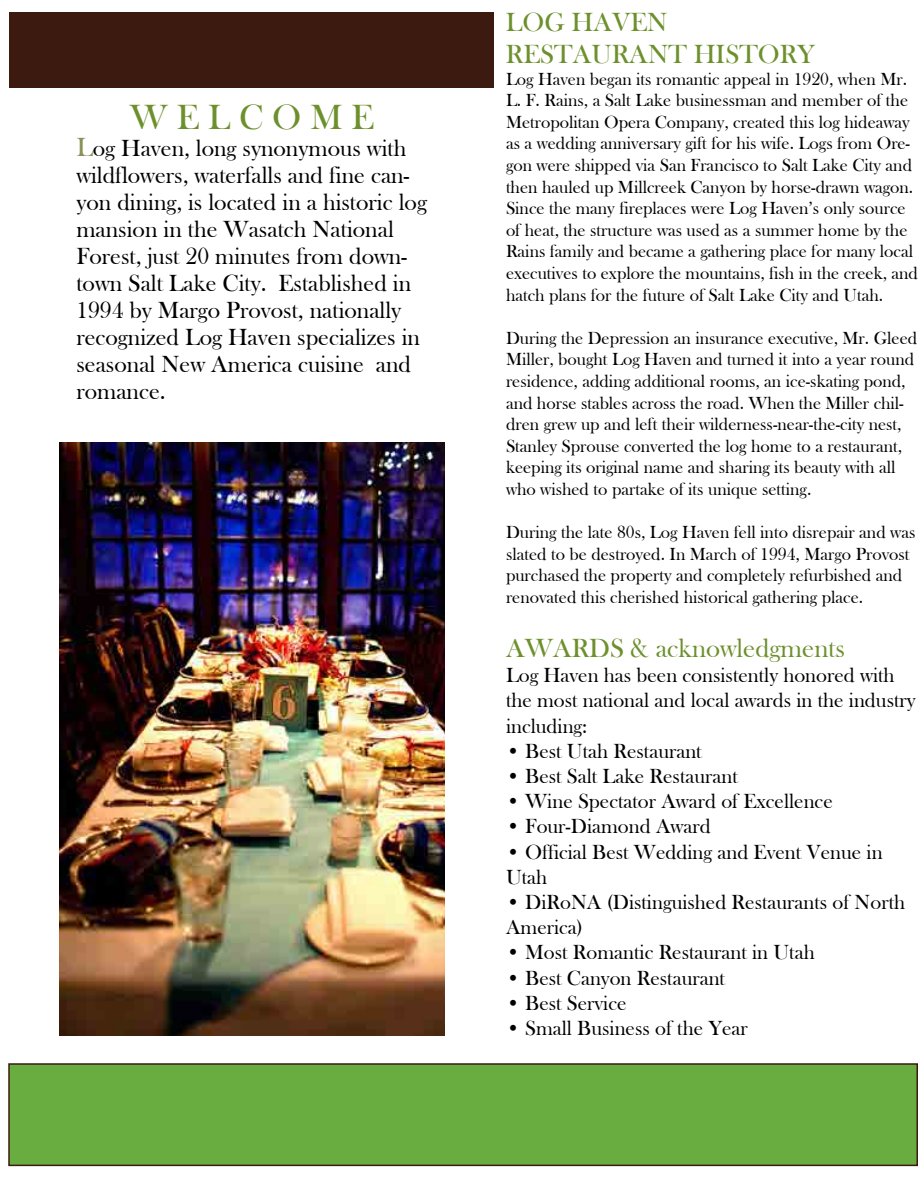
<style>
.page{position:relative;width:918px;height:1188px;background:#fff}
.page>*{position:absolute;margin:0;border:0;box-sizing:border-box;transform-origin:0 0}
.t1{font:36px "Bask Old Face";color:#6d902c}
.t2{font:27px/32.4px "Bask Old Face";color:#6d902c}
.t3{font:24px/27px "Bask Old Face";color:#000}
.t4{font:21px/25.2px "Bask Old Face";color:#000}
.t5{font:18px/21.6px "Bask Old Face";color:#000}
.s1{font-size:27px;color:#8c9057}
</style>
<div class="page">
<img style="left:59px;top:442px;width:386px;height:593px">
<div style="left:10px;top:12px;width:484px;height:75px;background:#3c1a10"></div>
<div style="left:9px;top:1064px;width:908px;height:101px;background:#69ad41"></div>
<div style="left:8px;top:1063px;width:910px;height:103px;border:2px solid #3c1a10"></div>
<h1 class="t1" style="left:130px;top:97px;width:246px">W E L C O M E</h1>
<p class="t3" style="left:76px;top:135px;width:352px"><span class="s1">L</span>og Haven, long synonymous with wildflowers, waterfalls and fine can&shy;yon dining, is located in a historic log mansion in the Wasatch National<br>Forest, just 20 minutes from down&shy;town Salt Lake City. Established in<br>1994 by Margo Provost, nationally recognized Log Haven specializes in seasonal New America cuisine and romance.</p>
<h2 class="t2" style="left:506px;top:6px;width:310px">LOG HAVEN restaurant history</h2>
<p class="t5" style="left:506px;top:68px;width:414px">Log Haven began its romantic appeal in 1920, when Mr.<br>L. F. Rains, a Salt Lake businessman and member of the Metropolitan Opera Company, created this log hideaway as a wedding anniversary gift for his wife. Logs from Ore&shy;gon were shipped via San Francisco to Salt Lake City and then hauled up Millcreek Canyon by horse-drawn wagon.<br>Since the many fireplaces were Log Haven’s only source of heat, the structure was used as a summer home by the Rains family and became a gathering place for many local executives to explore the mountains, fish in the creek, and hatch plans for the future of Salt Lake City and Utah.</p>
<p class="t5" style="left:506px;top:327px;width:413px">During the Depression an insurance executive, Mr. Gleed Miller, bought Log Haven and turned it into a year round residence, adding additional rooms, an ice-skating pond, and horse stables across the road. When the Miller chil&shy;dren grew up and left their wilderness-near-the-city nest, Stanley Sprouse converted the log home to a restaurant, keeping its original name and sharing its beauty with all who wished to partake of its unique setting.</p>
<p class="t5" style="left:506px;top:522px;width:411px">During the late 80s, Log Haven fell into disrepair and was slated to be destroyed. In March of 1994, Margo Provost purchased the property and completely refurbished and renovated this cherished historical gathering place.</p>
<h2 class="t2" style="left:506px;top:632px;width:341px">AWARDS &amp; acknowledgments</h2>
<p class="t4" style="left:506px;top:663px;width:411px">Log Haven has been consistently honored with the most national and local awards in the industry including:</p>
<p class="t4" style="left:506px;top:739px;width:197px">• Best Utah Restaurant</p>
<p class="t4" style="left:506px;top:764px;width:233px">• Best Salt Lake Restaurant</p>
<p class="t4" style="left:506px;top:789px;width:328px">• Wine Spectator Award of Excellence</p>
<p class="t4" style="left:506px;top:814px;width:206px">• Four-Diamond Award</p>
<p class="t4" style="left:506px;top:839px;width:378px">• Official Best Wedding and Event Venue in<br>Utah</p>
<p class="t4" style="left:506px;top:890px;width:401px">• DiRoNA (Distinguished Restaurants of North<br>America)</p>
<p class="t4" style="left:506px;top:940px;width:310px">• Most Romantic Restaurant in Utah</p>
<p class="t4" style="left:506px;top:965px;width:221px">• Best Canyon Restaurant</p>
<p class="t4" style="left:506px;top:991px;width:122px">• Best Service</p>
<p class="t4" style="left:506px;top:1016px;width:243px">• Small Business of the Year</p>
</div>
